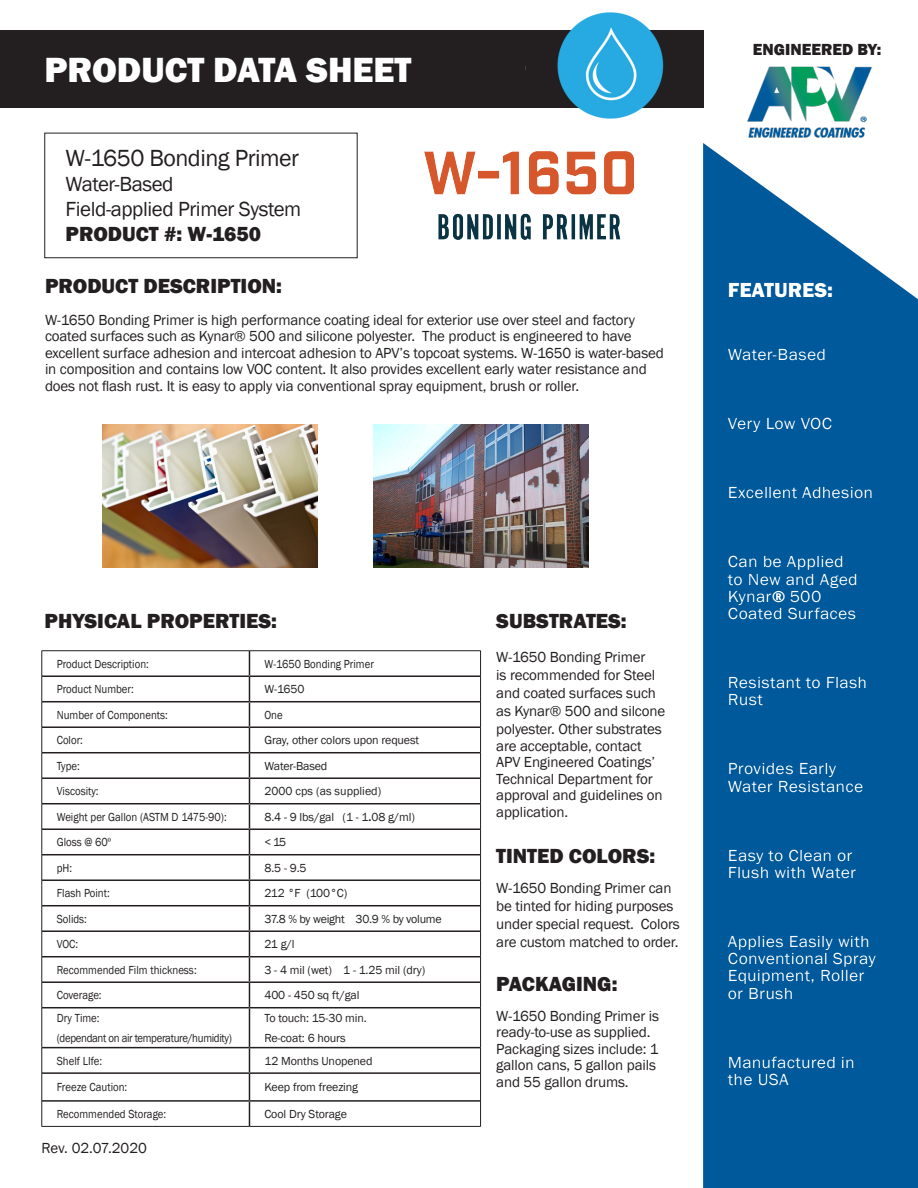
<style>
.page{position:relative;width:918px;height:1188px;background:#fff}
.page>*{position:absolute;margin:0;border:0;box-sizing:border-box;transform-origin:0 0}
.t1{font:800 36px "Franklin Gothic";color:#fff}
.t2{font:24px "Franklin Gothic";letter-spacing:-.02em;color:#231f20}
.t3{font:800 21px "Franklin Gothic";color:#231f20}
.t4{font:21px "Franklin Gothic";letter-spacing:-.02em;color:#231f20}
.t5{font:800 21px "Franklin Gothic";color:#fff}
.t6{font:16.5px/17.2px "Franklin Gothic";letter-spacing:.015em;color:#fff;scale:1.07 1}
.t7{font:800 16.5px "Franklin Gothic";color:#231f20}
.Title_Subhead{font:15px/16.5px "Franklin Gothic";letter-spacing:-.01em;color:#231f20}
.t8{font:12px "Franklin Gothic";color:#231f20;scale:.9 1}
.t9{font:12px "Franklin Gothic";color:#231f20}
.t10{font:12px "Franklin Gothic";letter-spacing:-.03em;color:#231f20;scale:.9 1}
.t11{font:12px "Franklin Gothic";letter-spacing:-.02em;color:#231f20}
.s1{font-weight:600;font-stretch:condensed}
.s2{font-family:"Times New Roman"}
</style>
<div class="page">
<img style="left:424px;top:151px;width:210px;height:88px">
<div style="left:45px;top:133px;width:312px;height:125px;border:1px solid #231f20"></div>
<div style="left:0;top:30px;width:703px;height:78px;background:#231f20"></div>
<hr style="left:42px;top:675px;width:207px;height:2px;background:#231f20">
<hr style="left:249px;top:675px;width:231px;height:2px;background:#231f20">
<hr style="left:42px;top:701px;width:207px;height:1px;background:#231f20">
<hr style="left:249px;top:701px;width:231px;height:1px;background:#231f20">
<hr style="left:42px;top:726px;width:207px;height:2px;background:#231f20">
<hr style="left:249px;top:726px;width:231px;height:2px;background:#231f20">
<hr style="left:42px;top:752px;width:207px;height:1px;background:#231f20">
<hr style="left:249px;top:752px;width:231px;height:1px;background:#231f20">
<hr style="left:42px;top:777px;width:207px;height:2px;background:#231f20">
<hr style="left:249px;top:777px;width:231px;height:2px;background:#231f20">
<hr style="left:42px;top:803px;width:207px;height:1px;background:#231f20">
<hr style="left:249px;top:803px;width:231px;height:1px;background:#231f20">
<hr style="left:42px;top:828px;width:207px;height:2px;background:#231f20">
<hr style="left:249px;top:828px;width:231px;height:2px;background:#231f20">
<hr style="left:42px;top:854px;width:207px;height:1px;background:#231f20">
<hr style="left:249px;top:854px;width:231px;height:1px;background:#231f20">
<hr style="left:42px;top:879px;width:207px;height:2px;background:#231f20">
<hr style="left:249px;top:879px;width:231px;height:2px;background:#231f20">
<hr style="left:42px;top:905px;width:207px;height:1px;background:#231f20">
<hr style="left:249px;top:905px;width:231px;height:1px;background:#231f20">
<hr style="left:42px;top:930px;width:207px;height:2px;background:#231f20">
<hr style="left:249px;top:930px;width:231px;height:2px;background:#231f20">
<hr style="left:42px;top:956px;width:207px;height:1px;background:#231f20">
<hr style="left:249px;top:956px;width:231px;height:1px;background:#231f20">
<hr style="left:42px;top:981px;width:207px;height:2px;background:#231f20">
<hr style="left:249px;top:981px;width:231px;height:2px;background:#231f20">
<svg style="left:249px;top:651px;width:1px;height:356px"></svg>
<hr style="left:42px;top:1007px;width:207px;height:1px;background:#231f20">
<hr style="left:249px;top:1007px;width:231px;height:1px;background:#231f20">
<hr style="left:249px;top:1008px;width:1px;height:39px;background:#231f20">
<hr style="left:42px;top:1047px;width:207px;height:1px;background:#231f20">
<hr style="left:249px;top:1047px;width:231px;height:1px;background:#231f20">
<hr style="left:42px;top:1072px;width:207px;height:2px;background:#231f20">
<hr style="left:249px;top:1072px;width:231px;height:2px;background:#231f20">
<hr style="left:42px;top:1100px;width:207px;height:2px;background:#231f20">
<hr style="left:249px;top:1100px;width:231px;height:2px;background:#231f20">
<svg style="left:249px;top:1048px;width:1px;height:78px"></svg>
<hr style="left:42px;top:650px;width:207px;height:1px;background:#231f20">
<hr style="left:249px;top:650px;width:232px;height:1px;background:#231f20">
<svg style="left:42px;top:651px;width:1px;height:356px"></svg>
<svg style="left:480px;top:651px;width:1px;height:357px"></svg>
<hr style="left:42px;top:1008px;width:1px;height:40px;background:#231f20">
<hr style="left:480px;top:1008px;width:1px;height:40px;background:#231f20">
<svg style="left:42px;top:1048px;width:1px;height:78px"></svg>
<svg style="left:480px;top:1048px;width:1px;height:78px"></svg>
<hr style="left:42px;top:1126px;width:207px;height:1px;background:#231f20">
<hr style="left:249px;top:1126px;width:232px;height:1px;background:#231f20">
<svg style="left:703px;top:143px;width:215px;height:1045px;fill:#00599b"></svg>
<div style="left:698px;top:270px;width:200px;height:917px;background:#fff;opacity:.75"></div>
<img style="left:747px;top:66px;width:125px;height:72px">
<img style="left:525px;top:12px;width:139px;height:107px">
<img style="left:102px;top:425px;width:215px;height:142px">
<img style="left:374px;top:425px;width:214px;height:143px">
<p class="t1" style="left:44px;top:47px;width:369px">PRODUCT DATA SHEET</p>
<p class="t2" style="left:66px;top:143px;width:235px">W-1650 Bonding Primer</p>
<p class="t4" style="left:66px;top:171px;width:110px">Water-Based</p>
<p class="t4" style="left:66px;top:196px;width:237px">Field-applied Primer System</p>
<p class="t3" style="left:66px;top:221px;width:197px">PRODUCT #: W-1650</p>
<p class="t3" style="left:45px;top:273px;width:239px">PRODUCT DESCRIPTION:</p>
<p class="Title_Subhead" style="left:45px;top:312px;width:620px">W-1650 Bonding Primer is high performance coating ideal for exterior use over steel and factory coated surfaces such as Kynar® 500 and silicone polyester. The product is engineered to have excellent surface adhesion and intercoat adhesion to APV’s topcoat systems. W-1650 is water-based in composition and contains low VOC content. It also provides excellent early water resistance and does not flash rust. It is easy to apply via conventional spray equipment, brush or roller.</p>
<p class="t3" style="left:45px;top:607px;width:234px">PHYSICAL PROPERTIES:</p>
<p class="t3" style="left:496px;top:607px;width:132px">SUBSTRATES:</p>
<p class="Title_Subhead" style="left:496px;top:648px;width:170px;line-height:18px">W-1650 Bonding Primer<br>is recommended for Steel and coated surfaces such as Kynar® 500 and silcone polyester. Other substrates</p>
<p class="Title_Subhead" style="left:496px;top:738px;width:168px">are acceptable, contact<br>APV Engineered Coatings’<br>Technical Department for approval and guidelines on application.</p>
<p class="t3" style="left:496px;top:842px;width:160px">TINTED COLORS:</p>
<p class="Title_Subhead" style="left:496px;top:879px;width:185px;line-height:18px">W-1650 Bonding Primer can be tinted for hiding purposes under special request. Colors are custom matched to order.</p>
<p class="t3" style="left:496px;top:970px;width:123px">PACKAGING:</p>
<p class="Title_Subhead" style="left:496px;top:1008px;width:164px">W-1650 Bonding Primer is ready-to-use as supplied.<br>Packaging sizes include: 1 gallon cans, 5 gallon pails and 55 gallon drums.</p>
<p class="t8" style="left:57px;top:656px;width:104px">Product Description:</p>
<p class="t8" style="left:264px;top:656px;width:123px">W-1650 Bonding Primer</p>
<p class="t8" style="left:57px;top:682px;width:87px">Product Number:</p>
<p class="t9" style="left:264px;top:682px;width:42px">W-1650</p>
<p class="t8" style="left:57px;top:707px;width:125px">Number of Components:</p>
<p class="t8" style="left:264px;top:707px;width:22px">One</p>
<p class="t8" style="left:57px;top:733px;width:31px">Color:</p>
<p class="t9" style="left:264px;top:733px;width:156px">Gray, other colors upon request</p>
<p class="t8" style="left:57px;top:758px;width:27px">Type:</p>
<p class="t9" style="left:264px;top:758px;width:64px">Water-Based</p>
<p class="t8" style="left:57px;top:784px;width:48px">Viscosity:</p>
<p class="t9" style="left:264px;top:784px;width:118px">2000 cps (as supplied)</p>
<p class="t8" style="left:57px;top:809px;width:190px">Weight per Gallon (ASTM D 1475-90):</p>
<p class="t9" style="left:264px;top:809px;width:152px">8.4 - 9 lbs/gal (1 - 1<span class="s1">.</span>08 g/ml)</p>
<p class="t8" style="left:57px;top:835px;width:62px">Gloss @ 60<span class="s2">0</span></p>
<p class="t9" style="left:264px;top:835px;width:23px">&lt; 15</p>
<p class="t8" style="left:57px;top:860px;width:19px">pH:</p>
<p class="t9" style="left:264px;top:860px;width:44px">8.5 - 9.5</p>
<p class="t8" style="left:57px;top:886px;width:60px">Flash Point:</p>
<p class="t9" style="left:264px;top:886px;width:84px">212 °F (100°C)</p>
<p class="t8" style="left:57px;top:911px;width:35px">Solids:</p>
<p class="t11" style="left:264px;top:911px;width:179px">37.8 % by weight 30.9 % by volume</p>
<p class="t8" style="left:57px;top:937px;width:25px">VOC:</p>
<p class="t9" style="left:264px;top:937px;width:32px">21 g/l</p>
<p class="t8" style="left:57px;top:962px;width:157px">Recommended Film thickness:</p>
<p class="t9" style="left:264px;top:962px;width:162px">3 - 4 mil (wet) 1 - 1.25 mil (dry)</p>
<p class="t8" style="left:57px;top:988px;width:51px">Coverage:</p>
<p class="t9" style="left:264px;top:988px;width:97px">400 - 450 sq ft/gal</p>
<p class="t8" style="left:57px;top:1011px;width:49px">Dry Time:</p>
<p class="t10" style="left:57px;top:1030px;width:196px">(dependant on air temperature/humidity)</p>
<p class="t9" style="left:264px;top:1011px;width:104px">To touch: 15-30 min.</p>
<p class="t9" style="left:264px;top:1030px;width:83px">Re-coat: 6 hours</p>
<p class="t8" style="left:57px;top:1053px;width:52px">Shelf LIfe:</p>
<p class="t9" style="left:264px;top:1053px;width:110px">12 Months Unopened</p>
<p class="t8" style="left:57px;top:1080px;width:80px">Freeze Caution:</p>
<p class="t9" style="left:264px;top:1080px;width:95px">Keep from freezing</p>
<p class="t8" style="left:57px;top:1106px;width:123px">Recommended Storage:</p>
<p class="t9" style="left:264px;top:1106px;width:84px">Cool Dry Storage</p>
<p class="Title_Subhead" style="left:42px;top:1140px;width:107px">Rev. 02.07.2020</p>
<p class="t7" style="left:753px;top:39px;width:130px">ENGINEERED BY:</p>
<h3 class="t5" style="left:728px;top:276px;width:107px">FEATURES:</h3>
<p class="t6" style="left:728px;top:347px;width:93px">Water-Based</p>
<p class="t6" style="left:728px;top:416px;width:99px">Very Low VOC</p>
<p class="t6" style="left:728px;top:485px;width:137px">Excellent Adhesion</p>
<p class="t6" style="left:728px;top:554px;width:123px">Can be Applied to New and Aged<br>Kynar<span class="s1">®</span> 500<br>Coated Surfaces</p>
<p class="t6" style="left:728px;top:674px;width:132px">Resistant to Flash<br>Rust</p>
<p class="t6" style="left:728px;top:761px;width:128px">Provides Early<br>Water Resistance</p>
<p class="t6" style="left:728px;top:847px;width:121px">Easy to Clean or<br>Flush with Water</p>
<p class="t6" style="left:728px;top:933px;width:140px">Applies Easily with<br>Conventional Spray<br>Equipment, Roller or Brush</p>
<p class="t6" style="left:728px;top:1054px;width:120px">Manufactured in the USA</p>
</div>
